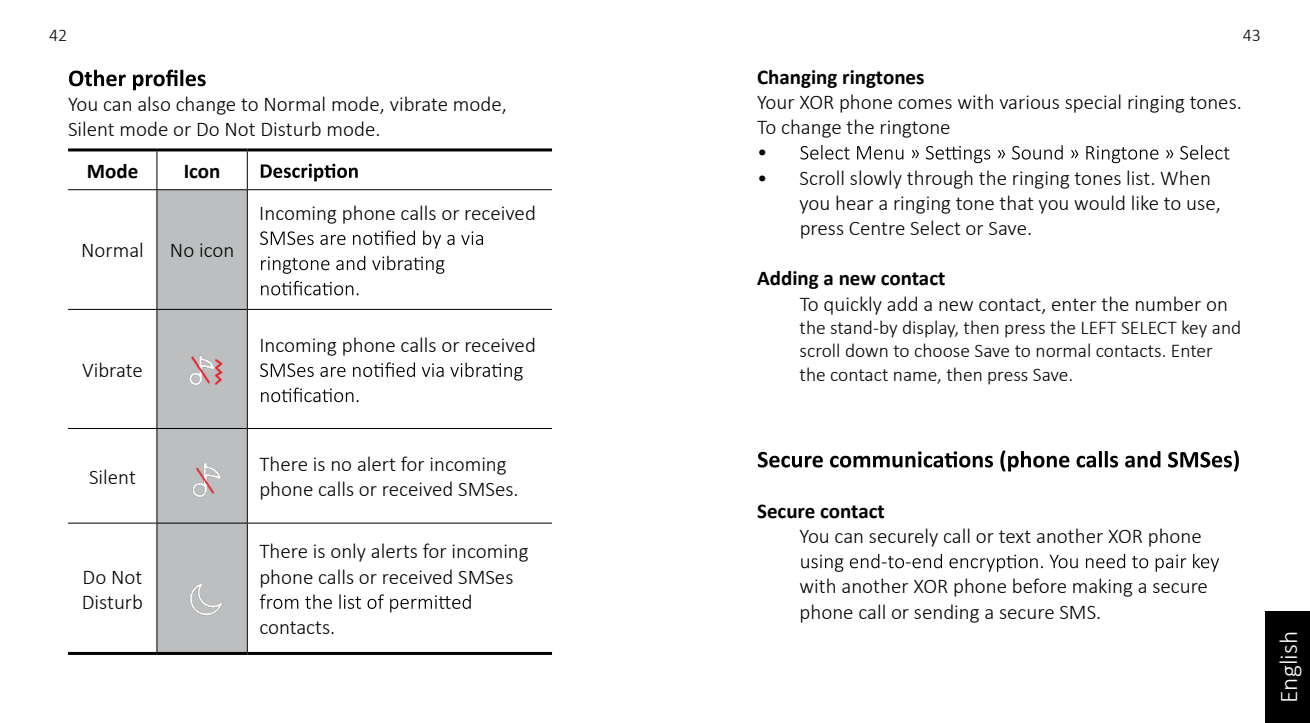
<style>
.page{position:relative;width:1310px;height:723px;background:#fff}
.page>*{position:absolute;margin:0;border:0;box-sizing:border-box;transform-origin:0 0}
.t1{font:300 25.5px "Calibri";color:#fff}
.t2{font:300 21px/25.2px "Calibri";color:#000}
.t3{font:700 21px "Calibri";color:#000}
.t4{font:300 19.5px/23.4px "Calibri";color:#000}
.t5{font:300 18px "Calibri";color:#000}
</style>
<div class="page">
<svg style="left:69px;top:70px;width:137px;height:20px"></svg>
<div style="left:157px;top:190px;width:90px;height:462px;background:#bcbec0"></div>
<hr style="left:68px;top:148px;width:89px;height:3px;background:#000">
<hr style="left:157px;top:148px;width:90px;height:3px;background:#000">
<hr style="left:247px;top:148px;width:305px;height:3px;background:#000">
<hr style="left:68px;top:652px;width:89px;height:3px;background:#000">
<hr style="left:157px;top:652px;width:90px;height:3px;background:#000">
<hr style="left:247px;top:652px;width:305px;height:3px;background:#000">
<hr style="left:156px;top:151px;width:1px;height:38px;background:#000">
<hr style="left:247px;top:151px;width:1px;height:38px;background:#000">
<hr style="left:68px;top:189px;width:89px;height:1px;background:#000">
<hr style="left:157px;top:189px;width:90px;height:1px;background:#000">
<hr style="left:156px;top:190px;width:1px;height:119px;background:#000">
<hr style="left:247px;top:189px;width:305px;height:1px;background:#000">
<hr style="left:247px;top:190px;width:1px;height:119px;background:#000">
<hr style="left:68px;top:309px;width:89px;height:1px;background:#000">
<hr style="left:157px;top:309px;width:90px;height:1px;background:#000">
<hr style="left:156px;top:310px;width:1px;height:118px;background:#000">
<hr style="left:247px;top:309px;width:305px;height:1px;background:#000">
<hr style="left:247px;top:310px;width:1px;height:118px;background:#000">
<hr style="left:68px;top:428px;width:89px;height:1px;background:#000">
<hr style="left:157px;top:428px;width:90px;height:1px;background:#000">
<hr style="left:156px;top:429px;width:1px;height:94px;background:#000">
<hr style="left:247px;top:428px;width:305px;height:1px;background:#000">
<hr style="left:247px;top:429px;width:1px;height:94px;background:#000">
<hr style="left:68px;top:522px;width:89px;height:2px;background:#000">
<hr style="left:157px;top:522px;width:90px;height:2px;background:#000">
<hr style="left:156px;top:523px;width:1px;height:129px;background:#000">
<hr style="left:247px;top:522px;width:305px;height:2px;background:#000">
<hr style="left:247px;top:523px;width:1px;height:129px;background:#000">
<svg style="left:261px;top:164px;width:97px;height:17px"></svg>
<svg style="left:260px;top:230px;width:223px;height:19px"></svg>
<svg style="left:261px;top:256px;width:183px;height:18px"></svg>
<svg style="left:261px;top:281px;width:97px;height:14px"></svg>
<svg style="left:260px;top:362px;width:263px;height:18px"></svg>
<svg style="left:261px;top:388px;width:97px;height:14px"></svg>
<svg style="left:260px;top:594px;width:211px;height:18px"></svg>
<svg style="left:800px;top:145px;width:429px;height:18px"></svg>
<svg style="left:758px;top:450px;width:481px;height:21px"></svg>
<svg style="left:801px;top:554px;width:418px;height:18px"></svg>
<img style="left:187px;top:580px;width:38px;height:38px">
<img style="left:186px;top:460px;width:39px;height:39px">
<div style="left:1265px;top:611px;width:45px;height:112px;background:#000"></div>
<img style="left:186px;top:352px;width:37px;height:37px">
<p class="t5" style="left:49px;top:23px;width:20px">42</p>
<p class="t5" style="left:1242px;top:23px;width:20px">43</p>
<p class="t2" style="left:68px;top:91px;width:440px">You can also change to Normal mode, vibrate mode,<br>Silent mode or Do Not Disturb mode.</p>
<p class="t3" style="left:87px;top:156px;width:53px">Mode</p>
<p class="t3" style="left:184px;top:156px;width:38px">Icon</p>
<p class="t2" style="left:81px;top:238px;width:155px">Normal No icon</p>
<p class="t2" style="left:259px;top:200px;width:278px">Incoming phone calls or received</p>
<p class="t2" style="left:82px;top:357px;width:62px">Vibrate</p>
<p class="t2" style="left:259px;top:332px;width:278px">Incoming phone calls or received</p>
<p class="t3" style="left:757px;top:62px;width:169px">Changing ringtones</p>
<p class="t2" style="left:757px;top:89px;width:486px">Your XOR phone comes with various special ringing tones.<br>To change the ringtone<br>•</p>
<p class="t2" style="left:799px;top:165px;width:423px;text-indent:-43px">• Scroll slowly through the ringing tones list. When you hear a ringing tone that you would like to use, press Centre Select or Save.</p>
<p class="t3" style="left:757px;top:264px;width:190px">Adding a new contact</p>
<p class="t2" style="left:799px;top:291px;width:430px">To quickly add a new contact, enter the number on</p>
<p class="t4" style="left:799px;top:316px;width:443px">the stand-by display, then press the LEFT SELECT key and scroll down to choose Save to normal contacts. Enter the contact name, then press Save.</p>
<p class="t2" style="left:89px;top:464px;width:48px">Silent</p>
<p class="t2" style="left:82px;top:564px;width:63px">Do Not<br>Disturb</p>
<p class="t2" style="left:259px;top:451px;width:261px">There is no alert for incoming phone calls or received SMSes.</p>
<p class="t2" style="left:259px;top:538px;width:271px">There is only alerts for incoming phone calls or received SMSes</p>
<p class="t2" style="left:259px;top:614px;width:78px">contacts.</p>
<p class="t3" style="left:757px;top:496px;width:129px">Secure contact</p>
<p class="t2" style="left:799px;top:523px;width:404px">You can securely call or text another XOR phone</p>
<p class="t2" style="left:799px;top:573px;width:410px">with another XOR phone before making a secure phone call or sending a secure SMS.</p>
<p class="t1" style="left:1273px;top:703px;width:74px;rotate:-90deg">English</p>
</div>
